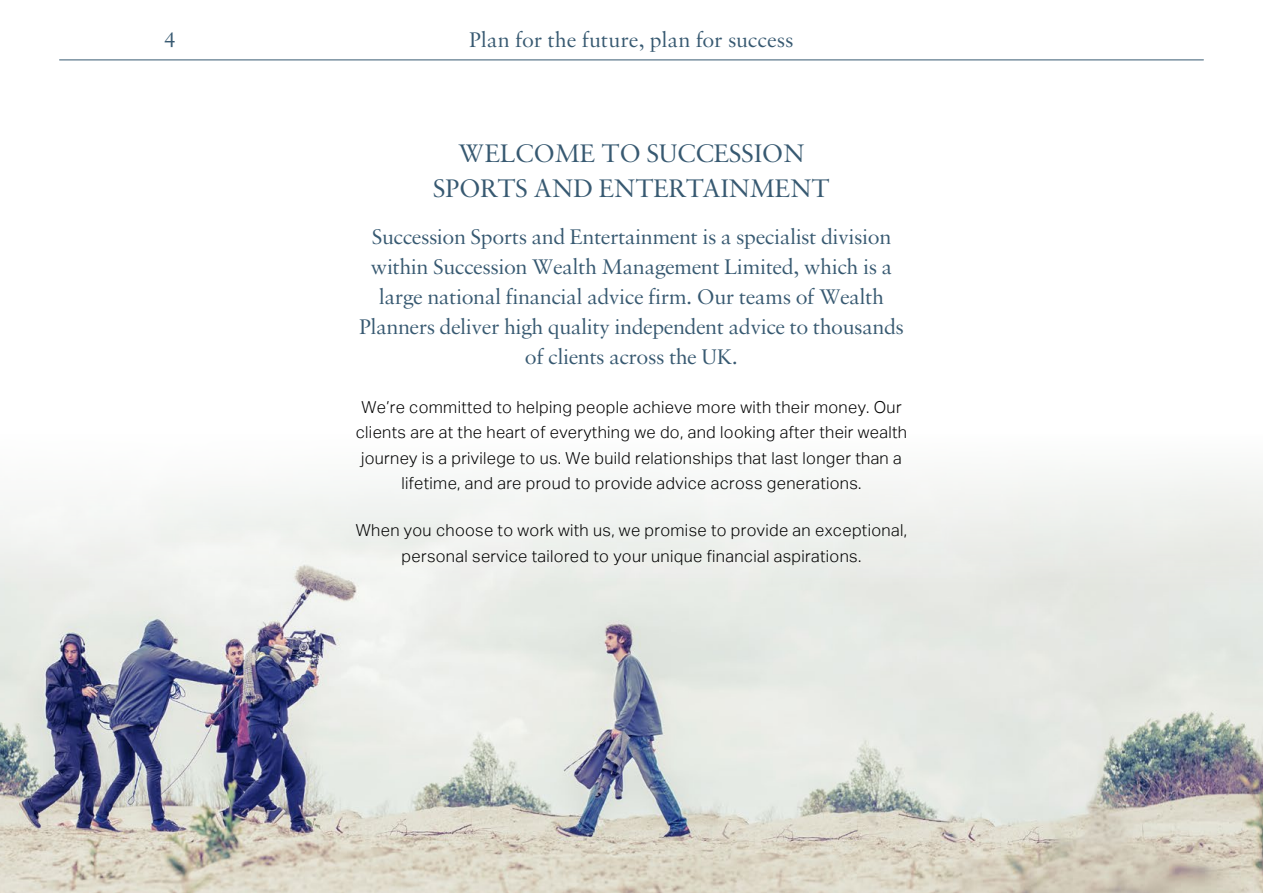
<style>
.page{position:relative;width:1263px;height:893px;background:#fff}
.page>*{position:absolute;margin:0;border:0;box-sizing:border-box;transform-origin:0 0}
.t1{font:27px/34.3px "Sabon MT Std";letter-spacing:-.02em;color:#375971;text-align:center}
.t2{font:22.5px/30px "Sabon MT Std";letter-spacing:-.02em;color:#375971;text-align:center}
.t3{font:22.5px "Sabon MT Pro";letter-spacing:-.005em;color:#375971}
.t4{font:300 16.5px/25.5px "Aktiv Grotesk Trial";letter-spacing:.02em;color:#000;text-align:center}
</style>
<div class="page">
<img style="left:0;top:473px;width:1263px;height:420px">
<hr style="left:60px;top:60px;width:1143px;height:1px;background:#375971">
<h2 class="t3" style="left:165px;top:25px;width:12px">4</h2>
<h2 class="t3" style="left:469px;top:25px;width:326px">Plan for the future, plan for success</h2>
<h1 class="t1" style="left:433px;top:136px;width:399px">WELCOME TO SUCCESSION<br>SPORTS AND ENTERTAINMENT</h1>
<p class="t2" style="left:359px;top:222px;width:546px">Succession Sports and Entertainment is a specialist division within Succession Wealth Management Limited, which is a large national financial advice firm. Our teams of Wealth Planners deliver high quality independent advice to thousands of clients across the UK.</p>
<p class="t4" style="left:356px;top:394px;width:553px">We’re committed to helping people achieve more with their money. Our clients are at the heart of everything we do, and looking after their wealth journey is a privilege to us. We build relationships that last longer than a lifetime, and are proud to provide advice across generations.</p>
<p class="t4" style="left:356px;top:518px;width:553px">When you choose to work with us, we promise to provide an exceptional, personal service tailored to your unique financial aspirations.</p>
</div>
